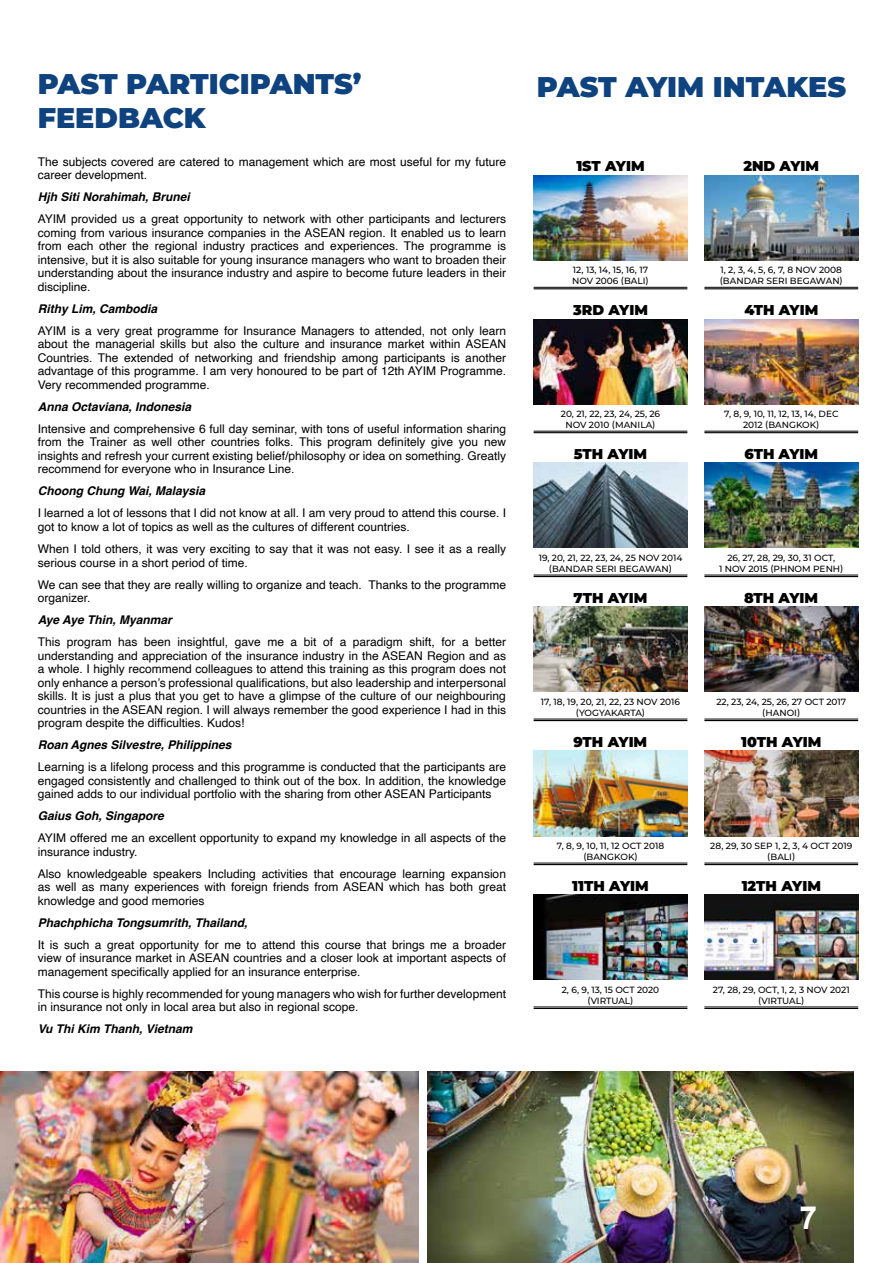
<style>
.page{position:relative;width:893px;height:1263px;background:#fff}
.page>*{position:absolute;margin:0;border:0;box-sizing:border-box;transform-origin:0 0}
.t1{font:700 31.8px "Arial";color:#fff}
.t2{font:900 28.5px "Montserrat";color:#0f4380}
.t3{font:900 14.25px "Montserrat";color:#000}
.t4{font:12px/13.5px "Helvetica";color:#000;text-align:justify}
.t5{font:italic 700 12px "Helvetica";color:#000}
.t6{font:500 9px/10.8px "Montserrat";color:#000;text-align:center}
</style>
<div class="page">
<img style="left:427px;top:1071px;width:427px;height:191px">
<img style="left:534px;top:175px;width:153px;height:85px">
<hr style="left:534px;top:287px;width:153px;height:1px;background:#000">
<hr style="left:534px;top:288px;width:153px;height:1px;background:#000">
<img style="left:704px;top:175px;width:154px;height:85px">
<hr style="left:704px;top:287px;width:154px;height:1px;background:#000">
<hr style="left:704px;top:288px;width:154px;height:1px;background:#000">
<img style="left:534px;top:319px;width:153px;height:85px">
<hr style="left:534px;top:431px;width:153px;height:1px;background:#000">
<hr style="left:534px;top:432px;width:153px;height:1px;background:#000">
<img style="left:704px;top:319px;width:154px;height:85px">
<hr style="left:704px;top:431px;width:154px;height:1px;background:#000">
<hr style="left:704px;top:432px;width:154px;height:1px;background:#000">
<img style="left:534px;top:463px;width:153px;height:85px">
<hr style="left:534px;top:575px;width:153px;height:1px;background:#000">
<hr style="left:534px;top:576px;width:153px;height:1px;background:#000">
<img style="left:704px;top:463px;width:154px;height:85px">
<img style="left:534px;top:607px;width:153px;height:85px">
<img style="left:704px;top:607px;width:154px;height:85px">
<img style="left:534px;top:751px;width:153px;height:85px">
<img style="left:704px;top:751px;width:154px;height:85px">
<img style="left:534px;top:895px;width:153px;height:85px">
<img style="left:704px;top:895px;width:154px;height:85px">
<img style="left:0;top:1071px;width:419px;height:192px">
<hr style="left:704px;top:575px;width:154px;height:1px;background:#000">
<hr style="left:704px;top:576px;width:154px;height:1px;background:#000">
<hr style="left:534px;top:719px;width:153px;height:1px;background:#000">
<hr style="left:534px;top:720px;width:153px;height:1px;background:#000">
<hr style="left:704px;top:719px;width:154px;height:1px;background:#000">
<hr style="left:704px;top:720px;width:154px;height:1px;background:#000">
<hr style="left:534px;top:863px;width:153px;height:1px;background:#000">
<hr style="left:534px;top:864px;width:153px;height:1px;background:#000">
<hr style="left:704px;top:863px;width:154px;height:1px;background:#000">
<hr style="left:704px;top:864px;width:154px;height:1px;background:#000">
<hr style="left:534px;top:1007px;width:153px;height:1px;background:#000">
<hr style="left:534px;top:1008px;width:153px;height:1px;background:#000">
<hr style="left:704px;top:1007px;width:154px;height:1px;background:#000">
<hr style="left:704px;top:1008px;width:154px;height:1px;background:#000">
<h2 class="t2" style="left:38px;top:62px;width:325px">PAST PARTICIPANTS’</h2>
<h2 class="t2" style="left:537px;top:65px;width:311px">PAST AYIM INTAKES</h2>
<h2 class="t2" style="left:38px;top:96px;width:169px">FEEDBACK</h2>
<p class="t4" style="left:38px;top:155px;width:470px">The subjects covered are catered to management which are most useful for my future career development.</p>
<p class="t5" style="left:38px;top:190px;width:154px">Hjh Siti Norahimah, Brunei</p>
<p class="t4" style="left:38px;top:213px;width:470px">AYIM provided us a great opportunity to network with other participants and lecturers coming from various insurance companies in the ASEAN region. It enabled us to learn from each other the regional industry practices and experiences. The programme is intensive, but it is also suitable for young insurance managers who want to broaden their understanding about the insurance industry and aspire to become future leaders in their discipline.</p>
<p class="t5" style="left:38px;top:301px;width:121px">Rithy Lim, Cambodia</p>
<p class="t4" style="left:38px;top:324px;width:470px">AYIM is a very great programme for Insurance Managers to attended, not only learn about the managerial skills but also the culture and insurance market within ASEAN Countries. The extended of networking and friendship among participants is another advantage of this programme. I am very honoured to be part of 12th AYIM Programme.<br>Very recommended programme.</p>
<p class="t5" style="left:38px;top:399px;width:155px">Anna Octaviana, Indonesia</p>
<p class="t4" style="left:38px;top:422px;width:470px">Intensive and comprehensive 6 full day seminar, with tons of useful information sharing from the Trainer as well other countries folks. This program definitely give you new insights and refresh your current existing belief/philosophy or idea on something. Greatly recommend for everyone who in Insurance Line.</p>
<p class="t5" style="left:38px;top:484px;width:169px">Choong Chung Wai, Malaysia</p>
<p class="t4" style="left:38px;top:507px;width:470px">I learned a lot of lessons that I did not know at all. I am very proud to attend this course. I got to know a lot of topics as well as the cultures of different countries.</p>
<p class="t4" style="left:38px;top:542px;width:470px">When I told others, it was very exciting to say that it was not easy. I see it as a really serious course in a short period of time.</p>
<p class="t4" style="left:38px;top:578px;width:470px">We can see that they are really willing to organize and teach. Thanks to the programme organizer.</p>
<p class="t5" style="left:38px;top:612px;width:136px">Aye Aye Thin, Myanmar</p>
<p class="t4" style="left:38px;top:635px;width:470px">This program has been insightful, gave me a bit of a paradigm shift, for a better understanding and appreciation of the insurance industry in the ASEAN Region and as a whole. I highly recommend colleagues to attend this training as this program does not only enhance a person’s professional qualifications, but also leadership and interpersonal skills. It is just a plus that you get to have a glimpse of the culture of our neighbouring countries in the ASEAN region. I will always remember the good experience I had in this program despite the difficulties. Kudos!</p>
<p class="t5" style="left:38px;top:737px;width:195px">Roan Agnes Silvestre, Philippines</p>
<p class="t4" style="left:38px;top:760px;width:470px">Learning is a lifelong process and this programme is conducted that the participants are engaged consistently and challenged to think out of the box. In addition, the knowledge gained adds to our individual portfolio with the sharing from other ASEAN Participants</p>
<p class="t5" style="left:38px;top:808px;width:128px">Gaius Goh, Singapore</p>
<p class="t4" style="left:38px;top:831px;width:470px">AYIM offered me an excellent opportunity to expand my knowledge in all aspects of the insurance industry.</p>
<p class="t4" style="left:38px;top:867px;width:470px">Also knowledgeable speakers Including activities that encourage learning expansion as well as many experiences with foreign friends from ASEAN which has both great knowledge and good memories</p>
<p class="t5" style="left:38px;top:915px;width:211px">Phachphicha Tongsumrith, Thailand,</p>
<p class="t4" style="left:38px;top:938px;width:470px">It is such a great opportunity for me to attend this course that brings me a broader view of insurance market in ASEAN countries and a closer look at important aspects of management specifically applied for an insurance enterprise.</p>
<p class="t4" style="left:38px;top:987px;width:470px">This course is highly recommended for young managers who wish for further development in insurance not only in local area but also in regional scope.</p>
<p class="t5" style="left:38px;top:1021px;width:156px">Vu Thi Kim Thanh, Vietnam</p>
<p class="t3" style="left:576px;top:155px;width:70px">1ST AYIM</p>
<p class="t3" style="left:743px;top:155px;width:77px">2ND AYIM</p>
<p class="t6" style="left:572px;top:264px;width:78px;text-align:left">12, 13, 14, 15, 16, 17<br>NOV 2006 (BALI)</p>
<p class="t6" style="left:720px;top:264px;width:125px;text-align:left">1, 2, 3, 4, 5, 6, 7, 8 NOV 2008 (BANDAR SERI BEGAWAN)</p>
<p class="t3" style="left:573px;top:299px;width:76px">3RD AYIM</p>
<p class="t3" style="left:744px;top:299px;width:75px">4TH AYIM</p>
<p class="t6" style="left:561px;top:408px;width:101px">20, 21, 22, 23, 24, 25, 26<br>NOV 2010 (MANILA)</p>
<p class="t6" style="left:724px;top:408px;width:116px">7, 8, 9, 10, 11, 12, 13, 14, DEC<br>2012 (BANGKOK)</p>
<p class="t3" style="left:574px;top:443px;width:75px">5TH AYIM</p>
<p class="t3" style="left:744px;top:443px;width:75px">6TH AYIM</p>
<p class="t6" style="left:539px;top:552px;width:145px">19, 20, 21, 22, 23, 24, 25 NOV 2014 (BANDAR SERI BEGAWAN)</p>
<p class="t3" style="left:573px;top:587px;width:75px">7TH AYIM</p>
<p class="t6" style="left:719px;top:552px;width:126px">26, 27, 28, 29, 30, 31 OCT,<br>1 NOV 2015 (PHNOM PENH)</p>
<p class="t3" style="left:744px;top:587px;width:76px">8TH AYIM</p>
<p class="t6" style="left:541px;top:696px;width:141px">17, 18, 19, 20, 21, 22, 23 NOV 2016 (YOGYAKARTA)</p>
<p class="t3" style="left:573px;top:731px;width:75px">9TH AYIM</p>
<p class="t6" style="left:716px;top:696px;width:131px">22, 23, 24, 25, 26, 27 OCT 2017 (HANOI)</p>
<p class="t3" style="left:741px;top:731px;width:82px">10TH AYIM</p>
<p class="t6" style="left:557px;top:840px;width:109px">7, 8, 9, 10, 11, 12 OCT 2018 (BANGKOK)</p>
<p class="t3" style="left:572px;top:875px;width:78px">11TH AYIM</p>
<p class="t6" style="left:710px;top:840px;width:143px">28, 29, 30 SEP 1, 2, 3, 4 OCT 2019 (BALI)</p>
<p class="t3" style="left:742px;top:875px;width:81px">12TH AYIM</p>
<p class="t6" style="left:562px;top:984px;width:99px">2, 6, 9, 13, 15 OCT 2020 (VIRTUAL)</p>
<p class="t6" style="left:713px;top:984px;width:138px">27, 28, 29, OCT, 1, 2, 3 NOV 2021 (VIRTUAL)</p>
<h1 class="t1" style="left:799px;top:1196px;width:19px">7</h1>
</div>
